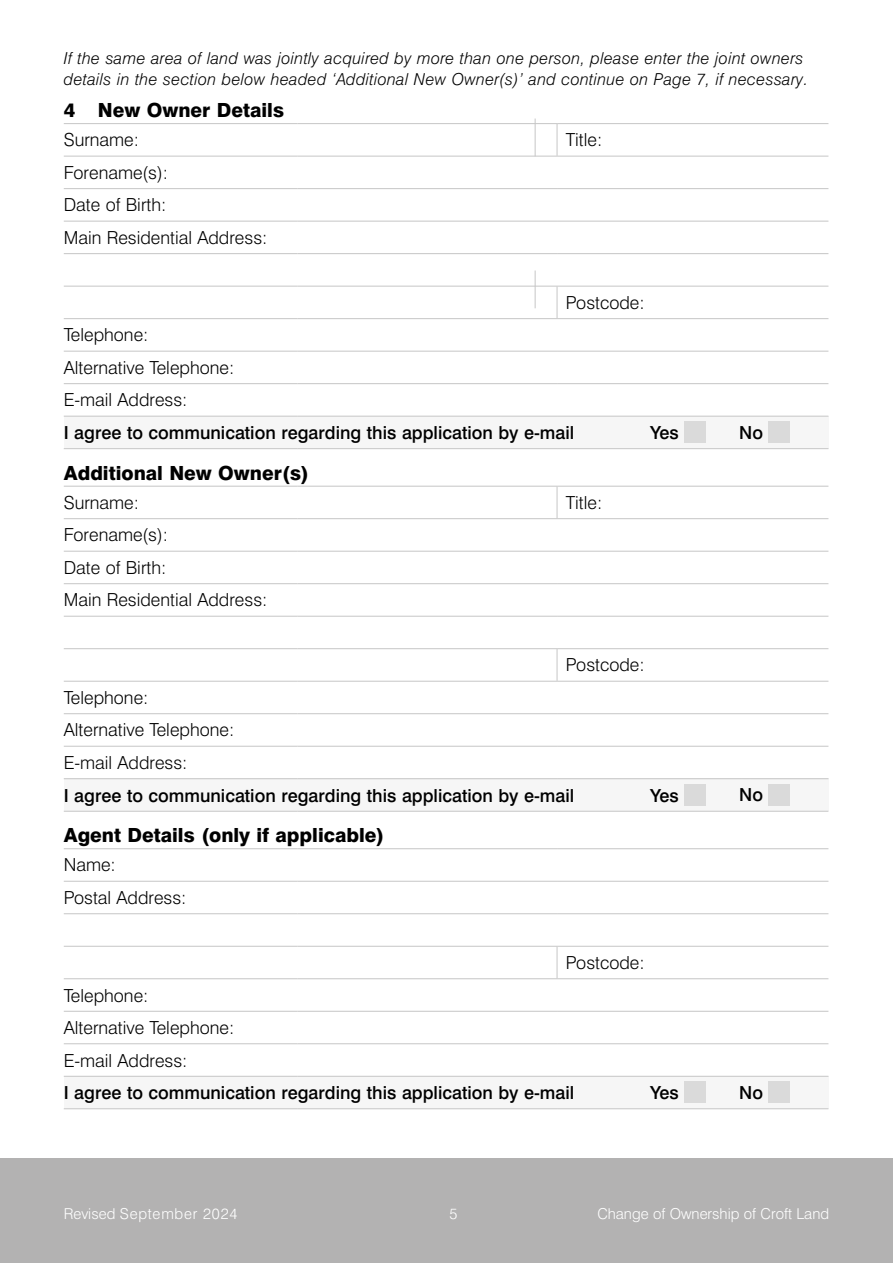
<style>
.page{position:relative;width:893px;height:1263px;background:#fff}
.page>*{position:absolute;margin:0;border:0;box-sizing:border-box;transform-origin:0 0}
.t1{font:800 19.5px "Swiss 721 BT";color:#000}
.t2{font:300 18px/32.5px "Swiss 721 BT";color:#000}
.t3{font:500 18px "Swiss 721 BT";color:#000}
.t4{font:italic 300 16.5px/21px "Swiss 721 BT";letter-spacing:.02em;color:#000}
.t5{font:300 15px "Swiss 721 BT";color:#fff}
.t6{font:300 15px "Swiss 721 BT";letter-spacing:.05em;color:#fff}
</style>
<div class="page">
<div style="left:0;top:1158px;width:893px;height:105px;background:#b3b2b2"></div>
<div style="left:64px;top:416px;width:764px;height:33px;background:#f6f6f6"></div>
<hr style="left:64px;top:123px;width:234px;height:1px;background:#c6c6c6">
<hr style="left:298px;top:123px;width:259px;height:1px;background:#c6c6c6">
<hr style="left:557px;top:123px;width:271px;height:1px;background:#c6c6c6">
<hr style="left:64px;top:156px;width:234px;height:1px;background:#c6c6c6">
<hr style="left:298px;top:156px;width:259px;height:1px;background:#c6c6c6">
<hr style="left:557px;top:156px;width:271px;height:1px;background:#c6c6c6">
<hr style="left:64px;top:188px;width:234px;height:1px;background:#c6c6c6">
<hr style="left:298px;top:188px;width:259px;height:1px;background:#c6c6c6">
<hr style="left:557px;top:188px;width:271px;height:1px;background:#c6c6c6">
<hr style="left:64px;top:221px;width:234px;height:1px;background:#c6c6c6">
<hr style="left:298px;top:221px;width:259px;height:1px;background:#c6c6c6">
<hr style="left:557px;top:221px;width:271px;height:1px;background:#c6c6c6">
<hr style="left:64px;top:253px;width:234px;height:1px;background:#c6c6c6">
<hr style="left:298px;top:253px;width:259px;height:1px;background:#c6c6c6">
<hr style="left:557px;top:253px;width:271px;height:1px;background:#c6c6c6">
<hr style="left:64px;top:286px;width:234px;height:1px;background:#c6c6c6">
<hr style="left:298px;top:286px;width:259px;height:1px;background:#c6c6c6">
<hr style="left:557px;top:286px;width:271px;height:1px;background:#c6c6c6">
<hr style="left:64px;top:318px;width:234px;height:1px;background:#c6c6c6">
<hr style="left:298px;top:318px;width:259px;height:1px;background:#c6c6c6">
<hr style="left:557px;top:318px;width:271px;height:1px;background:#c6c6c6">
<hr style="left:64px;top:351px;width:234px;height:1px;background:#c6c6c6">
<hr style="left:298px;top:351px;width:259px;height:1px;background:#c6c6c6">
<hr style="left:557px;top:351px;width:271px;height:1px;background:#c6c6c6">
<hr style="left:64px;top:383px;width:234px;height:1px;background:#c6c6c6">
<hr style="left:298px;top:383px;width:259px;height:1px;background:#c6c6c6">
<hr style="left:557px;top:383px;width:271px;height:1px;background:#c6c6c6">
<hr style="left:64px;top:416px;width:234px;height:1px;background:#c6c6c6">
<hr style="left:298px;top:416px;width:259px;height:1px;background:#c6c6c6">
<hr style="left:557px;top:416px;width:271px;height:1px;background:#c6c6c6">
<hr style="left:64px;top:448px;width:234px;height:1px;background:#c6c6c6">
<hr style="left:298px;top:448px;width:259px;height:1px;background:#c6c6c6">
<hr style="left:557px;top:448px;width:271px;height:1px;background:#c6c6c6">
<hr style="left:557px;top:124px;width:1px;height:32px;background:#c6c6c6">
<hr style="left:557px;top:286px;width:1px;height:32px;background:#c6c6c6">
<div style="left:684px;top:422px;width:22px;height:21px;background:#dadada"></div>
<div style="left:769px;top:422px;width:21px;height:21px;background:#dadada"></div>
<div style="left:64px;top:779px;width:764px;height:32px;background:#f6f6f6"></div>
<hr style="left:64px;top:486px;width:234px;height:1px;background:#c6c6c6">
<hr style="left:298px;top:486px;width:259px;height:1px;background:#c6c6c6">
<hr style="left:557px;top:486px;width:271px;height:1px;background:#c6c6c6">
<hr style="left:64px;top:518px;width:234px;height:1px;background:#c6c6c6">
<hr style="left:298px;top:518px;width:259px;height:1px;background:#c6c6c6">
<hr style="left:557px;top:518px;width:271px;height:1px;background:#c6c6c6">
<hr style="left:64px;top:551px;width:234px;height:1px;background:#c6c6c6">
<hr style="left:298px;top:551px;width:259px;height:1px;background:#c6c6c6">
<hr style="left:557px;top:551px;width:271px;height:1px;background:#c6c6c6">
<hr style="left:64px;top:583px;width:234px;height:1px;background:#c6c6c6">
<hr style="left:298px;top:583px;width:259px;height:1px;background:#c6c6c6">
<hr style="left:557px;top:583px;width:271px;height:1px;background:#c6c6c6">
<hr style="left:64px;top:616px;width:234px;height:1px;background:#c6c6c6">
<hr style="left:298px;top:616px;width:259px;height:1px;background:#c6c6c6">
<hr style="left:557px;top:616px;width:271px;height:1px;background:#c6c6c6">
<hr style="left:64px;top:648px;width:234px;height:1px;background:#c6c6c6">
<hr style="left:298px;top:648px;width:259px;height:1px;background:#c6c6c6">
<hr style="left:557px;top:648px;width:271px;height:1px;background:#c6c6c6">
<hr style="left:64px;top:681px;width:234px;height:1px;background:#c6c6c6">
<hr style="left:298px;top:681px;width:259px;height:1px;background:#c6c6c6">
<hr style="left:557px;top:681px;width:271px;height:1px;background:#c6c6c6">
<hr style="left:64px;top:713px;width:234px;height:1px;background:#c6c6c6">
<hr style="left:298px;top:713px;width:259px;height:1px;background:#c6c6c6">
<hr style="left:557px;top:713px;width:271px;height:1px;background:#c6c6c6">
<hr style="left:64px;top:746px;width:234px;height:1px;background:#c6c6c6">
<hr style="left:298px;top:746px;width:259px;height:1px;background:#c6c6c6">
<hr style="left:557px;top:746px;width:271px;height:1px;background:#c6c6c6">
<hr style="left:64px;top:778px;width:234px;height:1px;background:#c6c6c6">
<hr style="left:298px;top:778px;width:259px;height:1px;background:#c6c6c6">
<hr style="left:557px;top:778px;width:271px;height:1px;background:#c6c6c6">
<hr style="left:64px;top:811px;width:234px;height:1px;background:#c6c6c6">
<hr style="left:298px;top:811px;width:259px;height:1px;background:#c6c6c6">
<hr style="left:557px;top:811px;width:271px;height:1px;background:#c6c6c6">
<hr style="left:557px;top:486px;width:1px;height:32px;background:#c6c6c6">
<hr style="left:557px;top:649px;width:1px;height:32px;background:#c6c6c6">
<div style="left:684px;top:784px;width:22px;height:21px;background:#dadada"></div>
<div style="left:769px;top:784px;width:21px;height:21px;background:#dadada"></div>
<div style="left:64px;top:1076px;width:764px;height:33px;background:#f6f6f6"></div>
<hr style="left:64px;top:848px;width:234px;height:1px;background:#c6c6c6">
<hr style="left:298px;top:848px;width:259px;height:1px;background:#c6c6c6">
<hr style="left:557px;top:848px;width:271px;height:1px;background:#c6c6c6">
<hr style="left:64px;top:881px;width:234px;height:1px;background:#c6c6c6">
<hr style="left:298px;top:881px;width:259px;height:1px;background:#c6c6c6">
<hr style="left:557px;top:881px;width:271px;height:1px;background:#c6c6c6">
<hr style="left:64px;top:913px;width:234px;height:1px;background:#c6c6c6">
<hr style="left:298px;top:913px;width:259px;height:1px;background:#c6c6c6">
<hr style="left:557px;top:913px;width:271px;height:1px;background:#c6c6c6">
<hr style="left:64px;top:946px;width:234px;height:1px;background:#c6c6c6">
<hr style="left:298px;top:946px;width:259px;height:1px;background:#c6c6c6">
<hr style="left:557px;top:946px;width:271px;height:1px;background:#c6c6c6">
<hr style="left:64px;top:978px;width:234px;height:1px;background:#c6c6c6">
<hr style="left:298px;top:978px;width:259px;height:1px;background:#c6c6c6">
<hr style="left:557px;top:978px;width:271px;height:1px;background:#c6c6c6">
<hr style="left:64px;top:1011px;width:234px;height:1px;background:#c6c6c6">
<hr style="left:298px;top:1011px;width:259px;height:1px;background:#c6c6c6">
<hr style="left:557px;top:1011px;width:271px;height:1px;background:#c6c6c6">
<hr style="left:64px;top:1043px;width:234px;height:1px;background:#c6c6c6">
<hr style="left:298px;top:1043px;width:259px;height:1px;background:#c6c6c6">
<hr style="left:557px;top:1043px;width:271px;height:1px;background:#c6c6c6">
<hr style="left:64px;top:1076px;width:234px;height:1px;background:#c6c6c6">
<hr style="left:298px;top:1076px;width:259px;height:1px;background:#c6c6c6">
<hr style="left:557px;top:1076px;width:271px;height:1px;background:#c6c6c6">
<hr style="left:64px;top:1108px;width:234px;height:1px;background:#c6c6c6">
<hr style="left:298px;top:1108px;width:259px;height:1px;background:#c6c6c6">
<hr style="left:557px;top:1108px;width:271px;height:1px;background:#c6c6c6">
<hr style="left:557px;top:947px;width:1px;height:31px;background:#c6c6c6">
<div style="left:684px;top:1082px;width:22px;height:21px;background:#dadada"></div>
<div style="left:769px;top:1082px;width:21px;height:21px;background:#dadada"></div>
<hr style="left:535px;top:119px;width:1px;height:37px;background:#c6c6c6">
<hr style="left:535px;top:270px;width:1px;height:38px;background:#c6c6c6">
<p class="t4" style="left:64px;top:47px;width:746px">If the same area of land was jointly acquired by more than one person, please enter the joint owners details in the section below headed ‘Additional New Owner(s)’ and continue on Page 7, if necessary.</p>
<p class="t1" style="left:64px;top:98px;width:222px">4 New Owner Details</p>
<p class="t2" style="left:64px;top:123px;width:77px">Surname:</p>
<p class="t2" style="left:566px;top:123px;width:38px">Title:</p>
<p class="t2" style="left:64px;top:156px;width:205px">Forename(s):<br>Date of Birth:<br>Main Residential Address:</p>
<p class="t2" style="left:566px;top:286px;width:80px">Postcode:</p>
<p class="t2" style="left:64px;top:319px;width:172px">Telephone:<br>Alternative Telephone:<br>E-mail Address:</p>
<p class="t3" style="left:64px;top:422px;width:512px">I agree to communication regarding this application by e-mail</p>
<p class="t3" style="left:650px;top:422px;width:30px">Yes</p>
<p class="t3" style="left:739px;top:421px;width:25px">No</p>
<p class="t1" style="left:64px;top:461px;width:247px">Additional New Owner(s)</p>
<p class="t2" style="left:64px;top:486px;width:77px">Surname:</p>
<p class="t2" style="left:566px;top:486px;width:38px">Title:</p>
<p class="t2" style="left:64px;top:519px;width:205px">Forename(s):<br>Date of Birth:<br>Main Residential Address:</p>
<p class="t2" style="left:566px;top:649px;width:80px">Postcode:</p>
<p class="t2" style="left:64px;top:681px;width:172px">Telephone:<br>Alternative Telephone:<br>E-mail Address:</p>
<p class="t3" style="left:64px;top:784px;width:512px">I agree to communication regarding this application by e-mail</p>
<p class="t3" style="left:650px;top:784px;width:30px">Yes</p>
<p class="t3" style="left:739px;top:784px;width:25px">No</p>
<p class="t1" style="left:64px;top:823px;width:322px">Agent Details (only if applicable)</p>
<p class="t2" style="left:64px;top:849px;width:124px">Name:<br>Postal Address:</p>
<p class="t2" style="left:566px;top:946px;width:80px">Postcode:</p>
<p class="t2" style="left:64px;top:979px;width:172px">Telephone:<br>Alternative Telephone:<br>E-mail Address:</p>
<p class="t3" style="left:64px;top:1082px;width:512px">I agree to communication regarding this application by e-mail</p>
<p class="t3" style="left:650px;top:1082px;width:30px">Yes</p>
<p class="t3" style="left:739px;top:1081px;width:25px">No</p>
<p class="t6" style="left:64px;top:1204px;width:175px">Revised September 2024</p>
<p class="t5" style="left:449px;top:1204px;width:9px">5</p>
<p class="t5" style="left:597px;top:1204px;width:233px">Change of Ownership of Croft Land</p>
</div>
